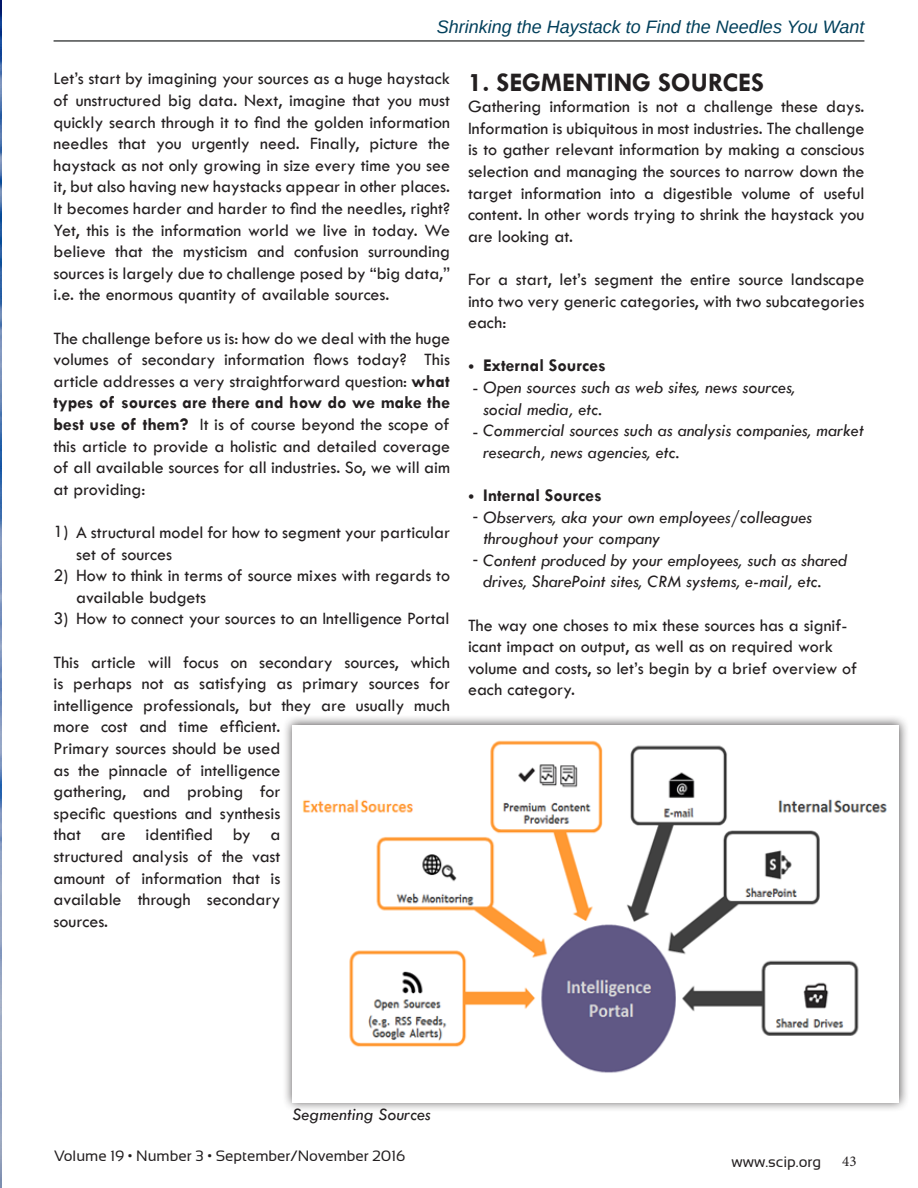
<style>
.page{position:relative;width:918px;height:1188px;background:#fff}
.page>*{position:absolute;margin:0;border:0;box-sizing:border-box;transform-origin:0 0}
.t1{font:700 27px "Tw Cen";color:#231f20}
.t2{font:18px/21.6px "Tw Cen";color:#231f20;text-align:justify}
.t3{font:italic 18px/21.6px "Tw Cen";color:#231f20}
.t4{font:italic 18px "Arimo";color:#003f5b}
.t5{font:700 18px "Tw Cen";color:#231f20}
.t6{font:15px "Sansation";color:#231f20}
.t7{font:15px "Minion Pro";color:#231f20}
.s1{font-weight:700}
.s2{font-style:normal}
</style>
<div class="page">
<hr style="left:54px;top:40px;width:810px;height:2px;background:#4a4c4c">
<div style="left:282px;top:715px;width:628px;height:398px;background:#231f20;opacity:.75"></div>
<div style="left:292px;top:725px;width:607px;height:377px;background:#fff"></div>
<img style="left:0;top:0;width:2px;height:1188px">
<img style="left:0;top:2px;width:2px;height:892px">
<img style="left:302px;top:740px;width:585px;height:333px">
<p class="t4" style="left:437px;top:15px;width:429px">Shrinking the Haystack to Find the Needles You Want</p>
<p class="t2" style="left:54px;top:68px;width:398px">Let’s start by imagining your sources as a huge haystack of unstructured big data. Next, imagine that you must quickly search through it to find the golden information needles that you urgently need. Finally, picture the haystack as not only growing in size every time you see it, but also having new haystacks appear in other places.<br>It becomes harder and harder to find the needles, right?<br>Yet, this is the information world we live in today. We believe that the mysticism and confusion surrounding sources is largely due to challenge posed by “big data,” i.e. the enormous quantity of available sources.</p>
<p class="t2" style="left:54px;top:327px;width:398px">The challenge before us is: how do we deal with the huge volumes of secondary information flows today? This article addresses a very straightforward question: <span class="s1">what types of sources are there and how do we make the best use of them?</span> It is of course beyond the scope of this article to provide a holistic and detailed coverage of all available sources for all industries. So, we will aim at providing:</p>
<p class="t2" style="left:76px;top:521px;width:375px;text-indent:-22px">1) A structural model for how to segment your particular set of sources</p>
<p class="t2" style="left:76px;top:565px;width:375px;text-indent:-22px">2) How to think in terms of source mixes with regards to available budgets</p>
<p class="t2" style="left:54px;top:608px;width:397px">3) How to connect your sources to an Intelligence Portal</p>
<p class="t2" style="left:54px;top:651px;width:398px;text-align:left">This article will focus on secondary sources, which is perhaps not as satisfying as primary sources for intelligence professionals, but they are usually much more cost and time efficient.<br>Primary sources should be used<br>as the pinnacle of intelligence<br>gathering, and probing for<br>specific questions and synthesis<br>that are identified by a<br>structured analysis of the vast<br>amount of information that is<br>available through secondary<br>sources.</p>
<p class="t1" style="left:468px;top:66px;width:297px">1. SEGMENTING SOURCES</p>
<p class="t2" style="left:468px;top:96px;width:398px">Gathering information is not a challenge these days.<br>Information is ubiquitous in most industries. The challenge is to gather relevant information by making a conscious selection and managing the sources to narrow down the target information into a digestible volume of useful content. In other words trying to shrink the haystack you are looking at.</p>
<p class="t2" style="left:468px;top:268px;width:398px">For a start, let’s segment the entire source landscape into two very generic categories, with two subcategories each:</p>
<p class="t5" style="left:483px;top:355px;width:124px">External Sources</p>
<p class="t3" style="left:483px;top:376px;width:314px;text-indent:-10px"><span class="s2">-</span> Open sources such as web sites, news sources, social media, etc.</p>
<p class="t3" style="left:483px;top:420px;width:382px;text-indent:-10px"><span class="s2">-</span> Commercial sources such as analysis companies, market research, news agencies, etc.</p>
<p class="t5" style="left:483px;top:485px;width:120px">Internal Sources</p>
<p class="t3" style="left:483px;top:506px;width:331px;text-indent:-10px"><span class="s2">-</span> Observers, aka your own employees/colleagues throughout your company</p>
<p class="t3" style="left:483px;top:549px;width:366px;text-indent:-10px"><span class="s2">-</span> Content produced by your employees, such as shared drives, SharePoint sites, CRM systems, e-mail, etc.</p>
<p class="t2" style="left:468px;top:614px;width:391px;text-align:left">The way one choses to mix these sources has a signif&shy;icant impact on output, as well as on required work volume and costs, so let’s begin by a brief overview of each category.</p>
<p class="t2" style="left:468px;top:357px;width:8px">•</p>
<p class="t2" style="left:468px;top:486px;width:8px">•</p>
<p class="t3" style="left:292px;top:1104px;width:140px">Segmenting Sources</p>
<p class="t6" style="left:54px;top:1148px;width:353px">Volume 19 • Number 3 • September/November 2016</p>
<p class="t6" style="left:732px;top:1154px;width:91px">www.scip.org</p>
<p class="t7" style="left:842px;top:1151px;width:16px">43</p>
</div>
